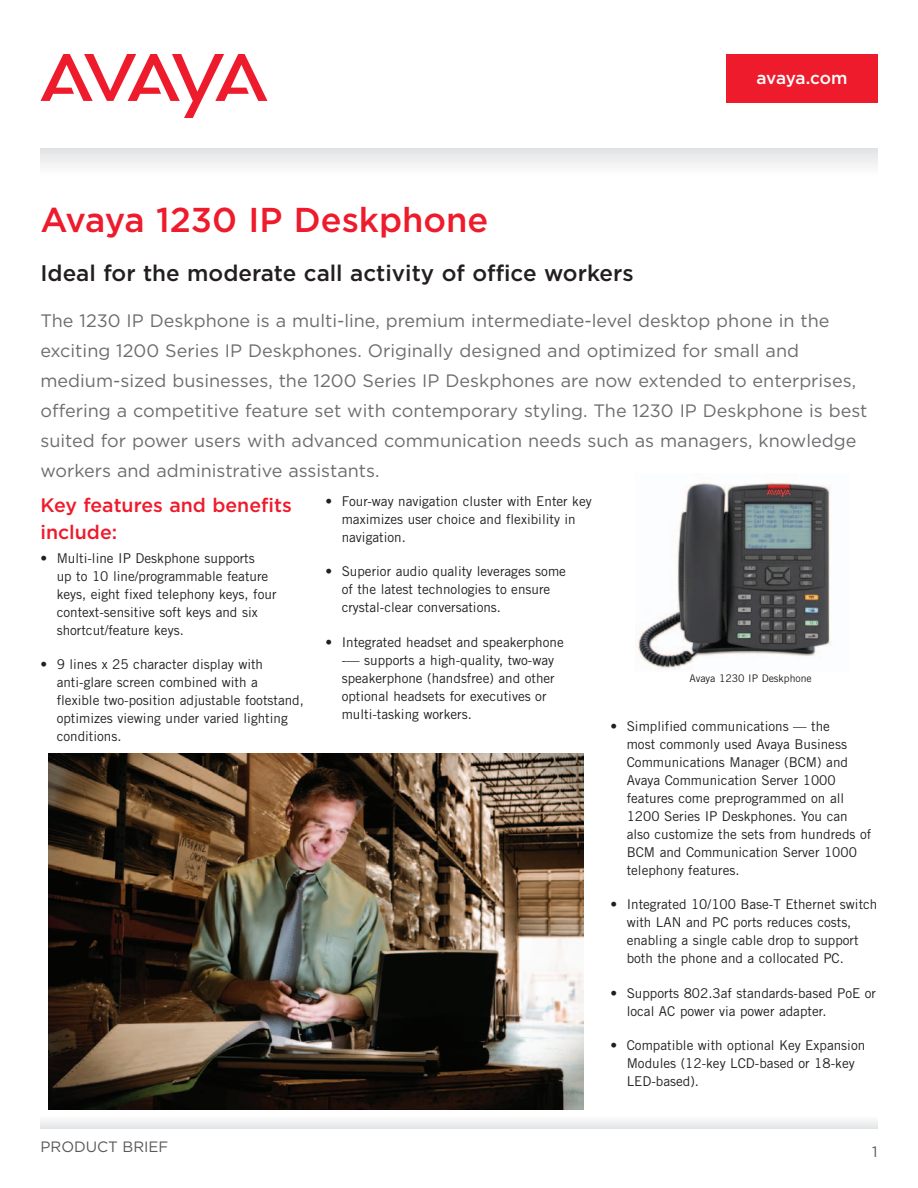
<style>
.page{position:relative;width:918px;height:1188px;background:#fff}
.page>*{position:absolute;margin:0;border:0;box-sizing:border-box;transform-origin:0 0}
.overview_title{font:500 34.5px "Gotham";color:#ee1b2c}
.overview_title-2{font:500 22.5px "Gotham";color:#231f20}
.sub_head_PMS_485_cmy{font:500 19.5px/27px "Gotham";color:#ee1b2c}
.Callout_Header{font:18px/30px "Gotham";color:#6c6d70}
.Collateral_Box{font:500 17.25px "Gotham";letter-spacing:-.02em;color:#fff}
.Collateral_ID{font:15px "Gotham";color:#57585a}
.page_number{font:15px "Gotham";color:#57585a}
.bullet_body{font:13.5px/18px "Trade Gothic";color:#231f20}
.t1{font:10.5px "Trade Gothic";color:#231f20}
</style>
<div class="page">
<svg style="left:40px;top:54px;width:228px;height:64px"></svg>
<div style="left:40px;top:148px;width:838px;height:27px;background:linear-gradient(to right,#f0f0f1,#f0f0f1)"></div>
<div style="left:40px;top:1115px;width:838px;height:14px;background:#f1f2f3"></div>
<div style="left:726px;top:54px;width:152px;height:49px;background:#ee1b2c"></div>
<img style="left:638px;top:482px;width:193px;height:187px">
<img style="left:48px;top:753px;width:536px;height:356px">
<p class="Collateral_Box" style="left:756px;top:68px;width:92px">avaya.com</p>
<p class="overview_title" style="left:40px;top:200px;width:449px">Avaya 1230 IP Deskphone</p>
<p class="overview_title-2" style="left:40px;top:261px;width:595px">Ideal for the moderate call activity of office workers</p>
<p class="Callout_Header" style="left:40px;top:306px;width:829px">The 1230 IP Deskphone is a multi-line, premium intermediate-level desktop phone in the exciting 1200 Series IP Deskphones. Originally designed and optimized for small and medium-sized businesses, the 1200 Series IP Deskphones are now extended to enterprises, offering a competitive feature set with contemporary styling. The 1230 IP Deskphone is best suited for power users with advanced communication needs such as managers, knowledge workers and administrative assistants.</p>
<p class="sub_head_PMS_485_cmy" style="left:41px;top:491px;width:253px">Key features and benefits include:</p>
<p class="bullet_body" style="left:57px;top:549px;width:221px;text-indent:-16px">• Multi-line IP Deskphone supports<br>up to 10 line/programmable feature keys, eight fixed telephony keys, four context-sensitive soft keys and six shortcut/feature keys.</p>
<p class="bullet_body" style="left:57px;top:655px;width:249px;text-indent:-16px">• 9 lines x 25 character display with anti-glare screen combined with a flexible two-position adjustable footstand, optimizes viewing under varied lighting conditions.</p>
<p class="Collateral_ID" style="left:40px;top:1139px;width:129px">PRODUCT BRIEF</p>
<p class="bullet_body" style="left:342px;top:492px;width:252px;text-indent:-16px">• Four-way navigation cluster with Enter key maximizes user choice and flexibility in navigation.</p>
<p class="bullet_body" style="left:342px;top:563px;width:226px;text-indent:-16px">• Superior audio quality leverages some of the latest technologies to ensure crystal-clear conversations.</p>
<p class="bullet_body" style="left:342px;top:633px;width:224px;text-indent:-16px">• Integrated headset and speakerphone -— supports a high-quality, two-way speakerphone (handsfree) and other optional headsets for executives or multi-tasking workers.</p>
<p class="t1" style="left:690px;top:672px;width:124px">Avaya 1230 IP Deskphone</p>
<p class="bullet_body" style="left:627px;top:717px;width:246px;text-indent:-16px">• Simplified communications — the<br>most commonly used Avaya Business Communications Manager (BCM) and Avaya Communication Server 1000 features come preprogrammed on all 1200 Series IP Deskphones. You can also customize the sets from hundreds of BCM and Communication Server 1000 telephony features.</p>
<p class="bullet_body" style="left:627px;top:895px;width:252px;text-indent:-16px">• Integrated 10/100 Base-T Ethernet switch with LAN and PC ports reduces costs, enabling a single cable drop to support both the phone and a collocated PC.</p>
<p class="bullet_body" style="left:627px;top:984px;width:251px;text-indent:-16px">• Supports 802.3af standards-based PoE or local AC power via power adapter.</p>
<p class="bullet_body" style="left:627px;top:1036px;width:240px;text-indent:-16px">• Compatible with optional Key Expansion<br>Modules (12-key LCD-based or 18-key<br>LED-based).</p>
<p class="page_number" style="left:872px;top:1143px;width:7px">1</p>
</div>
